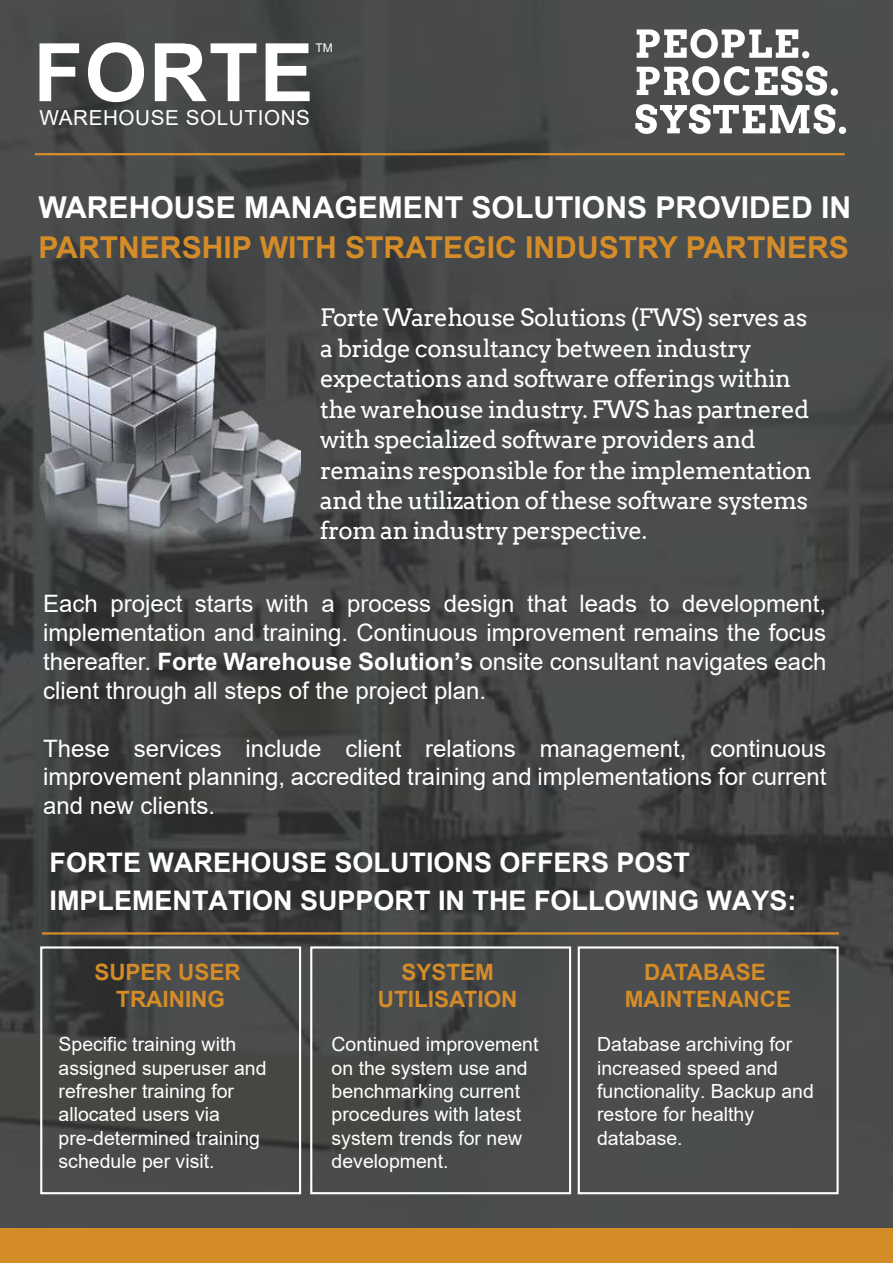
<style>
.page{position:relative;width:893px;height:1263px;background:#fff}
.page>*{position:absolute;margin:0;border:0;box-sizing:border-box;transform-origin:0 0}
.t1{font:700 30.15px "Arial";color:#d48c28}
.t2{font:700 30.15px "Arial";color:#fff}
.t3{font:700 27px/38.4px "Arial";color:#fff}
.t4{font:24px/28.8px "Arial";color:#fff;text-align:justify}
.t5{font:24px/30.5px "Arvo";letter-spacing:-.025em;color:#fff}
.t6{font:700 22.5px/27px "Arial";color:#d48c28;text-align:center}
.t7{font:20.7px "Arial";letter-spacing:.03em;color:#fff}
.t8{font:19.5px/23.4px "Arial";color:#fff}
.t9{font:12px "Arial";color:#fff}
.s1{font-weight:700}
</style>
<div class="page">
<img style="left:0;top:0;width:893px;height:1228px">
<svg style="left:637px;top:29px;width:172px;height:29px"></svg>
<svg style="left:637px;top:66px;width:201px;height:30px"></svg>
<svg style="left:635px;top:104px;width:211px;height:30px"></svg>
<hr style="left:35px;top:153px;width:810px;height:2px;background:#d48c28">
<svg style="left:40px;top:43px;width:39px;height:58px"></svg>
<svg style="left:88px;top:42px;width:56px;height:60px"></svg>
<svg style="left:155px;top:43px;width:101px;height:58px"></svg>
<svg style="left:266px;top:43px;width:44px;height:58px"></svg>
<div style="left:0;top:1228px;width:893px;height:35px;background:#d48c28"></div>
<img style="left:40px;top:296px;width:260px;height:259px">
<div style="left:40px;top:946px;width:261px;height:248px;border:2px solid #fff"></div>
<div style="left:310px;top:946px;width:261px;height:248px;border:2px solid #fff"></div>
<div style="left:578px;top:946px;width:261px;height:248px;border:2px solid #fff"></div>
<hr style="left:42px;top:932px;width:797px;height:2px;background:#d48c28">
<p class="t9" style="left:316px;top:40px;width:19px">TM</p>
<p class="t7" style="left:40px;top:104px;width:272px">WAREHOUSE SOLUTIONS</p>
<p class="t2" style="left:38px;top:186px;width:814px">WAREHOUSE MANAGEMENT SOLUTIONS PROVIDED IN</p>
<p class="t1" style="left:38px;top:227px;width:812px">PARTNERSHIP WITH STRATEGIC INDUSTRY PARTNERS</p>
<p class="t5" style="left:320px;top:303px;width:494px">Forte Warehouse Solutions (FWS) serves as a bridge consultancy between industry expectations and software offerings within the warehouse industry. FWS has partnered with specialized software providers and remains responsible for the implementation and the utilization of these software systems from an industry perspective.</p>
<p class="t4" style="left:43px;top:589px;width:785px">Each project starts with a process design that leads to development, implementation and training. Continuous improvement remains the focus thereafter. <span class="s1">Forte Warehouse Solution’s</span> onsite consultant navigates each client through all steps of the project plan.</p>
<p class="t4" style="left:43px;top:733px;width:785px">These services include client relations management, continuous improvement planning, accredited training and implementations for current and new clients.</p>
<p class="t3" style="left:50px;top:843px;width:749px">FORTE WAREHOUSE SOLUTIONS OFFERS POST<br>IMPLEMENTATION SUPPORT IN THE FOLLOWING WAYS:</p>
<p class="t6" style="left:94px;top:959px;width:148px">SUPER USER<br>TRAINING</p>
<p class="t6" style="left:378px;top:959px;width:141px">SYSTEM<br>UTILISATION</p>
<p class="t6" style="left:625px;top:959px;width:168px">DATABASE<br>MAINTENANCE</p>
<p class="t8" style="left:59px;top:1032px;width:210px">Specific training with assigned superuser and refresher training for allocated users via pre-determined training schedule per visit.</p>
<p class="t8" style="left:332px;top:1032px;width:208px">Continued improvement on the system use and benchmarking current procedures with latest system trends for new development.</p>
<p class="t8" style="left:597px;top:1032px;width:218px">Database archiving for increased speed and functionality. Backup and restore for healthy database.</p>
</div>
